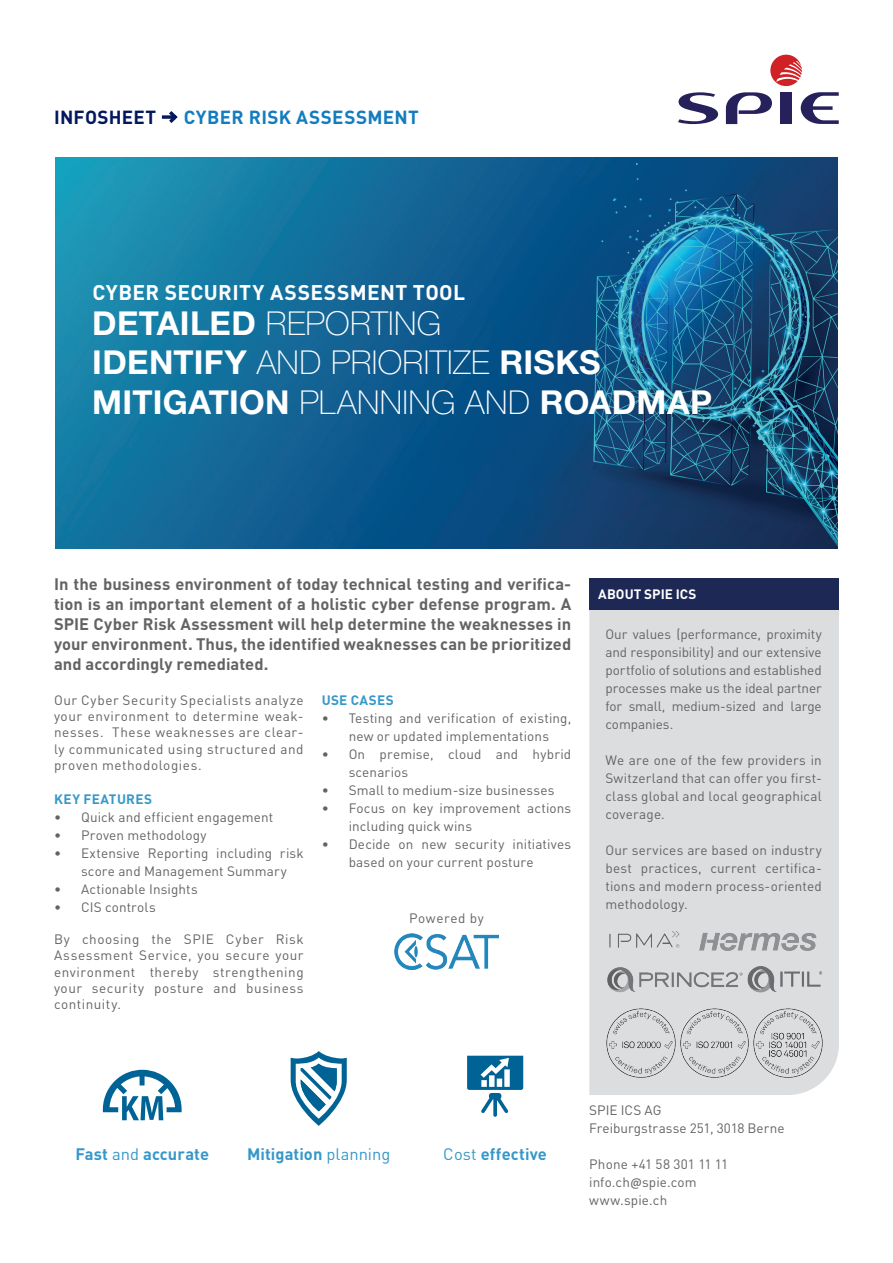
<style>
.page{position:relative;width:893px;height:1263px;background:#fff}
.page>*{position:absolute;margin:0;border:0;box-sizing:border-box;transform-origin:0 0}
.t1{font:700 33px/39.6px "Helvetica Neue LT Std";letter-spacing:.01em;color:#fff}
.t2{font:700 21px "DINOT";letter-spacing:.02em;color:#fff}
.t3{font:700 18.75px "DINOT";letter-spacing:.02em;color:#137cbf}
.t4{font:700 18.75px "DINOT";letter-spacing:.015em;color:#04175c}
.t5{font:700 16.5px/19.8px "DINOT";letter-spacing:.005em;color:#636366;text-align:justify}
.t6{font:700 16.5px "DINOT";letter-spacing:.005em;color:#3698c9}
.t7{font:13.5px/18px "DINOT";letter-spacing:.01em;color:#636366}
.t8{font:700 13.5px "DINOT";letter-spacing:.03em;color:#3698c9}
.t9{font:700 13.5px "DINOT";letter-spacing:.005em;color:#fff}
.t10{font:13.5px "DINOT";letter-spacing:.045em;color:#636366}
.s1{font-weight:100}
.s2{font-weight:400}
.s3{font-family:"Calibri"}
</style>
<div class="page">
<img style="left:55px;top:158px;width:783px;height:390px">
<div style="left:589px;top:609px;width:250px;height:486px;background:#dcdddf"></div>
<svg style="left:162px;top:115px;width:6px;height:4px"></svg>
<svg style="left:168px;top:111px;width:10px;height:12px"></svg>
<div style="left:589px;top:578px;width:250px;height:31px;background:#1d2855"></div>
<img style="left:748px;top:967px;width:75px;height:28px">
<img style="left:606px;top:967px;width:142px;height:28px">
<img style="left:695px;top:928px;width:127px;height:28px">
<img style="left:608px;top:928px;width:73px;height:23px">
<img style="left:754px;top:1003px;width:74px;height:79px">
<img style="left:680px;top:1003px;width:74px;height:79px">
<img style="left:601px;top:1003px;width:79px;height:79px">
<svg style="left:726px;top:92px;width:46px;height:32px"></svg>
<div style="left:780px;top:92px;width:12px;height:32px;background:#26215b"></div>
<svg style="left:801px;top:92px;width:38px;height:32px"></svg>
<svg style="left:678px;top:92px;width:40px;height:32px"></svg>
<svg style="left:770px;top:55px;width:32px;height:31px"></svg>
<img style="left:394px;top:934px;width:104px;height:35px">
<svg style="left:291px;top:1051px;width:56px;height:75px"></svg>
<svg style="left:467px;top:1056px;width:56px;height:61px"></svg>
<svg style="left:102px;top:1069px;width:80px;height:51px"></svg>
<h3 class="t4" style="left:54px;top:105px;width:104px">INFOSHEET</h3>
<h3 class="t3" style="left:184px;top:105px;width:236px">CYBER RISK ASSESSMENT</h3>
<h2 class="t2" style="left:92px;top:278px;width:374px">CYBER SECURITY ASSESSMENT TOOL</h2>
<h1 class="t1" style="left:92px;top:302px;width:621px">DETAILED <span class="s1">REPORTING<br></span>IDENTIFY <span class="s1">AND PRIORITIZE</span> RISKS<br>MITIGATION <span class="s1">PLANNING AND</span> ROADMAP</h1>
<p class="t5" style="left:54px;top:574px;width:519px">In the business environment of today technical testing and verifica&shy;tion is an important element of a holistic cyber defense program. A SPIE Cyber Risk Assessment will help determine the weaknesses in your environment. Thus, the identified weaknesses can be prioritized and accordingly remediated.</p>
<p class="t7" style="left:54px;top:692px;width:251px;line-height:16.2px;text-align:justify">Our Cyber Security Specialists analyze your environment to determine weak&shy;nesses. These weaknesses are clear&shy;ly communicated using structured and proven methodologies.</p>
<p class="t8" style="left:54px;top:790px;width:100px">KEY FEATURES</p>
<p class="t7" style="left:54px;top:808px;width:221px">• Quick and efficient engagement</p>
<p class="t7" style="left:54px;top:826px;width:154px">• Proven methodology</p>
<p class="t7" style="left:81px;top:844px;width:224px;text-indent:-27px">• Extensive Reporting including risk score and Management Summary</p>
<p class="t7" style="left:54px;top:880px;width:145px">• Actionable Insights</p>
<p class="t7" style="left:54px;top:898px;width:103px">• CIS controls</p>
<p class="t7" style="left:54px;top:931px;width:251px;line-height:16.2px;text-align:justify">By choosing the SPIE Cyber Risk Assessment Service, you secure your environment thereby strengthening your security posture and business continuity.</p>
<p class="t8" style="left:322px;top:691px;width:74px">USE CASES</p>
<p class="t7" style="left:322px;top:709px;width:251px;text-align:center">• Testing and verification of existing, new or updated implementations</p>
<p class="t7" style="left:349px;top:745px;width:224px;text-indent:-27px">• On premise, cloud and hybrid scenarios</p>
<p class="t7" style="left:322px;top:781px;width:234px">• Small to medium-size businesses</p>
<p class="t7" style="left:349px;top:799px;width:224px;text-indent:-27px">• Focus on key improvement actions including quick wins</p>
<p class="t7" style="left:349px;top:835px;width:224px;text-indent:-27px">• Decide on new security initiatives based on your current posture</p>
<p class="t10" style="left:409px;top:910px;width:76px">Powered by</p>
<p class="t9" style="left:598px;top:585px;width:100px">ABOUT SPIE ICS</p>
<p class="t7" style="left:605px;top:624px;width:218px;text-align:justify">Our values (performance, proximity and responsibility) and our extensive portfolio of solutions and established processes make us the ideal partner for small, medium-sized and large companies.</p>
<p class="t7" style="left:605px;top:750px;width:218px;text-align:justify">We are one of the few providers in Switzerland that can offer you first&shy;class global and local geographical coverage.</p>
<p class="t7" style="left:605px;top:840px;width:218px;text-align:justify">Our services are based on industry best practices, current certifica&shy;tions and modern process-oriented methodology.</p>
<p class="t6" style="left:75px;top:1143px;width:135px">Fast <span class="s2">and</span> accurate</p>
<p class="t6" style="left:247px;top:1143px;width:145px">Mitigation <span class="s2">planning</span></p>
<p class="t6" style="left:443px;top:1143px;width:105px"><span class="s2">Cost</span> effective</p>
<p class="t7" style="left:589px;top:1101px;width:197px">SPIE ICS AG<br>Freiburgstrasse 251, 3018 Berne</p>
<p class="t7" style="left:589px;top:1155px;width:140px">Phone +41 58 301 11 11 info.ch<span class="s3">@</span>spie.com www.spie.ch</p>
</div>
